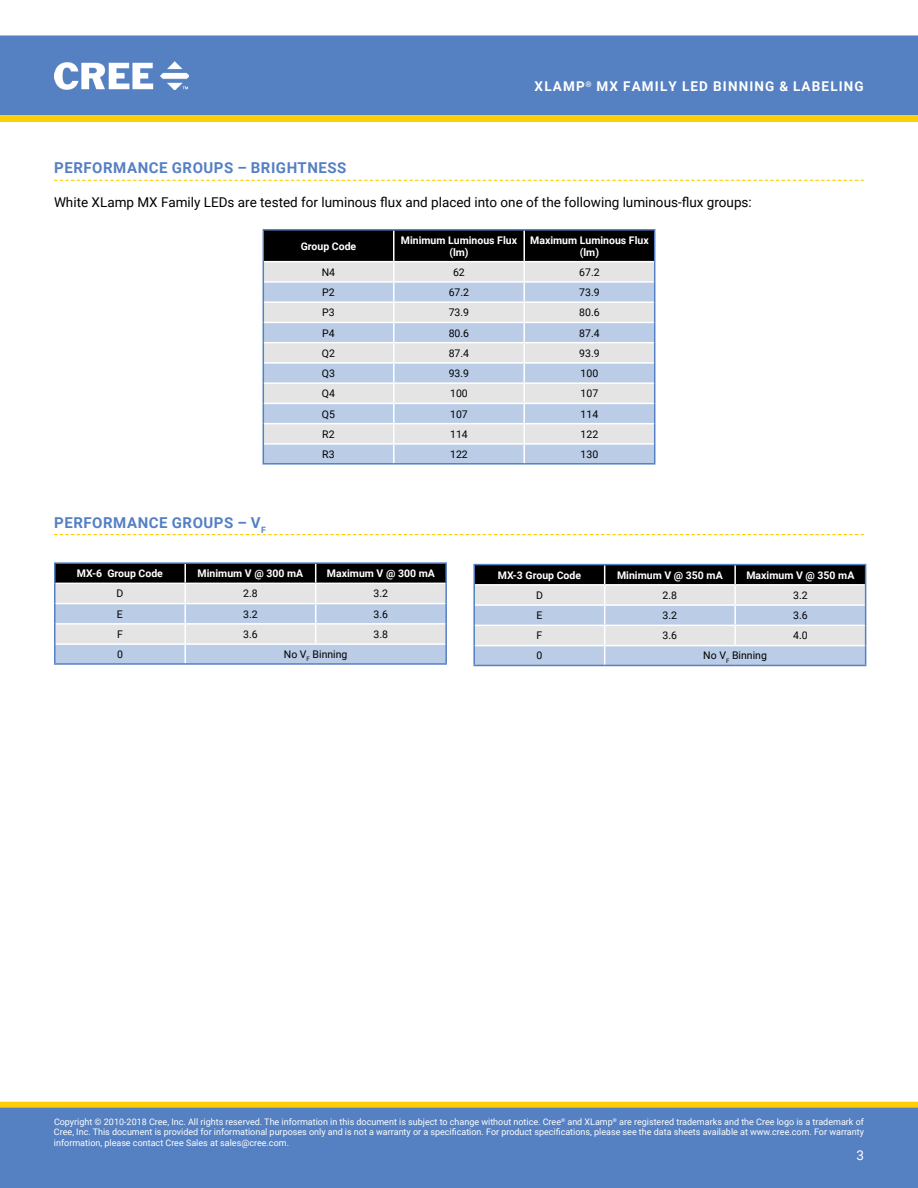
<style>
.page{position:relative;width:918px;height:1188px;background:#fff}
.page>*{position:absolute;margin:0;border:0;box-sizing:border-box;transform-origin:0 0}
.t1{font:700 15px "Roboto";letter-spacing:.035em;color:#5580c3}
.t2{font:13.5px "Roboto";color:#000}
.t3{font:700 13.5px "Roboto";letter-spacing:.085em;color:#fff}
.t4{font:13.5px "Roboto";color:#fff}
.t5{font:10.5px "Roboto";color:#000}
.t6{font:700 10.5px/12px "Roboto";color:#fff;text-align:center}
.t7{font:9px/10.8px "Roboto";color:#fff;text-align:justify}
</style>
<div class="page">
<div style="left:0;top:35px;width:918px;height:80px;background:#5580c1"></div>
<img style="left:55px;top:62px;width:134px;height:28px">
<div style="left:1px;top:1102px;width:916px;height:6px;background:#ffce06"></div>
<div style="left:0;top:1102px;width:918px;height:6px;border:1px solid #ffce06"></div>
<div style="left:0;top:1108px;width:918px;height:80px;background:#5580c1"></div>
<svg style="left:0;top:115px;width:918px;height:7px;background:#fece08"></svg>
<svg style="left:54px;top:180px;width:810px;height:1px"></svg>
<svg style="left:54px;top:534px;width:810px;height:1px"></svg>
<hr style="left:263px;top:229px;width:131px;height:2px;background:#5580c3">
<hr style="left:394px;top:229px;width:130px;height:2px;background:#5580c3">
<hr style="left:524px;top:229px;width:131px;height:2px;background:#5580c3">
<svg style="left:263px;top:230px;width:392px;height:233px;background:#b7bec9"></svg>
<hr style="left:263px;top:463px;width:131px;height:2px;background:#5580c3">
<hr style="left:394px;top:463px;width:130px;height:2px;background:#5580c3">
<hr style="left:524px;top:463px;width:131px;height:2px;background:#5580c3">
<hr style="left:473px;top:564px;width:132px;height:1px;background:#5580c3">
<hr style="left:605px;top:564px;width:130px;height:1px;background:#5580c3">
<hr style="left:735px;top:564px;width:131px;height:1px;background:#5580c3">
<svg style="left:473px;top:565px;width:393px;height:100px;background:#abb1bc"></svg>
<hr style="left:473px;top:665px;width:132px;height:1px;background:#5580c3">
<hr style="left:605px;top:665px;width:130px;height:1px;background:#5580c3">
<hr style="left:735px;top:665px;width:131px;height:1px;background:#5580c3">
<hr style="left:54px;top:562px;width:131px;height:2px;background:#5580c3">
<hr style="left:185px;top:562px;width:131px;height:2px;background:#5580c3">
<hr style="left:316px;top:562px;width:131px;height:2px;background:#5580c3">
<svg style="left:54px;top:563px;width:393px;height:100px;background:#aab1bc"></svg>
<hr style="left:54px;top:663px;width:131px;height:2px;background:#5580c3">
<hr style="left:185px;top:663px;width:131px;height:2px;background:#5580c3">
<hr style="left:316px;top:663px;width:131px;height:2px;background:#5580c3">
<h2 class="t3" style="left:535px;top:77px;width:287px">XLamp<sup>®</sup> MX Family LED Binning &amp; Label</h2>
<h2 class="t3" style="left:839px;top:77px;width:26px">ing</h2>
<h1 class="t1" style="left:54px;top:157px;width:294px">Performance Groups – Brig htness</h1>
<h2 class="t2" style="left:54px;top:192px;width:699px">White XLamp MX Family LEDs are tested for luminous flux and placed into one of the following luminous-flux groups:</h2>
<p class="t6" style="left:301px;top:240px;width:57px">Group Code</p>
<p class="t6" style="left:401px;top:234px;width:118px">Minimum Luminous Flux (lm)</p>
<p class="t6" style="left:530px;top:234px;width:120px">Maximum Luminous Flux (lm)</p>
<p class="t5" style="left:322px;top:265px;width:15px">N4</p>
<p class="t5" style="left:453px;top:265px;width:13px">62</p>
<p class="t5" style="left:579px;top:265px;width:22px">67.2</p>
<p class="t5" style="left:322px;top:285px;width:14px">P2</p>
<p class="t5" style="left:449px;top:285px;width:22px">67.2</p>
<p class="t5" style="left:579px;top:285px;width:22px">73.9</p>
<p class="t5" style="left:322px;top:305px;width:14px">P3</p>
<p class="t5" style="left:449px;top:305px;width:22px">73.9</p>
<p class="t5" style="left:579px;top:305px;width:22px">80.6</p>
<p class="t5" style="left:322px;top:325px;width:14px">P4</p>
<p class="t5" style="left:449px;top:325px;width:22px">80.6</p>
<p class="t5" style="left:579px;top:325px;width:22px">87.4</p>
<p class="t5" style="left:322px;top:346px;width:15px">Q2</p>
<p class="t5" style="left:449px;top:346px;width:22px">87.4</p>
<p class="t5" style="left:579px;top:346px;width:22px">93.9</p>
<p class="t5" style="left:322px;top:366px;width:15px">Q3</p>
<p class="t5" style="left:449px;top:366px;width:22px">93.9</p>
<p class="t5" style="left:581px;top:366px;width:19px">100</p>
<p class="t5" style="left:322px;top:386px;width:15px">Q4</p>
<p class="t5" style="left:450px;top:386px;width:19px">100</p>
<p class="t5" style="left:581px;top:386px;width:19px">107</p>
<p class="t5" style="left:322px;top:406px;width:15px">Q5</p>
<p class="t5" style="left:450px;top:406px;width:19px">107</p>
<p class="t5" style="left:581px;top:406px;width:19px">114</p>
<p class="t5" style="left:322px;top:427px;width:14px">R2</p>
<p class="t5" style="left:450px;top:427px;width:19px">114</p>
<p class="t5" style="left:581px;top:427px;width:19px">122</p>
<p class="t5" style="left:322px;top:447px;width:14px">R3</p>
<p class="t5" style="left:450px;top:447px;width:19px">122</p>
<p class="t5" style="left:581px;top:447px;width:19px">130</p>
<h1 class="t1" style="left:54px;top:512px;width:213px">Performance Groups – V<sub>F</sub></h1>
<p class="t6" style="left:77px;top:567px;width:88px">MX-6 Group Code</p>
<p class="t6" style="left:198px;top:567px;width:107px">Minimum V @ 300 mA</p>
<p class="t6" style="left:327px;top:567px;width:109px">Maximum V @ 300 mA</p>
<p class="t5" style="left:117px;top:586px;width:8px">D</p>
<p class="t5" style="left:243px;top:586px;width:16px">2.8</p>
<p class="t5" style="left:374px;top:586px;width:16px">3.2</p>
<p class="t5" style="left:117px;top:607px;width:6px">E</p>
<p class="t5" style="left:243px;top:607px;width:16px">3.2</p>
<p class="t5" style="left:374px;top:607px;width:16px">3.6</p>
<p class="t5" style="left:117px;top:627px;width:7px">F</p>
<p class="t5" style="left:243px;top:627px;width:16px">3.6</p>
<p class="t5" style="left:374px;top:627px;width:16px">3.8</p>
<p class="t5" style="left:117px;top:647px;width:7px">0</p>
<p class="t5" style="left:284px;top:647px;width:65px">No V<sub>F</sub> Binning</p>
<p class="t6" style="left:498px;top:569px;width:85px">MX-3 Group Code</p>
<p class="t6" style="left:617px;top:569px;width:107px">Minimum V @ 350 mA</p>
<p class="t6" style="left:746px;top:569px;width:109px">Maximum V @ 350 mA</p>
<p class="t5" style="left:536px;top:588px;width:8px">D</p>
<p class="t5" style="left:663px;top:588px;width:16px">2.8</p>
<p class="t5" style="left:793px;top:588px;width:16px">3.2</p>
<p class="t5" style="left:536px;top:608px;width:6px">E</p>
<p class="t5" style="left:663px;top:608px;width:16px">3.2</p>
<p class="t5" style="left:793px;top:608px;width:16px">3.6</p>
<p class="t5" style="left:537px;top:628px;width:7px">F</p>
<p class="t5" style="left:663px;top:628px;width:16px">3.6</p>
<p class="t5" style="left:793px;top:628px;width:16px">4.0</p>
<p class="t5" style="left:536px;top:648px;width:7px">0</p>
<p class="t5" style="left:703px;top:648px;width:65px">No V<sub>F</sub> Binning</p>
<p class="t7" style="left:54px;top:1116px;width:811px">Copyright © 2010-2018 Cree, Inc. All rights reserved. The information in this document is subject to change without notice. Cree<sup>®</sup> and XLamp<sup>®</sup> are registered trademarks and the Cree logo is a trademark of Cree, Inc. This document is provided for informational purposes only and is not a warranty or a specification. For product specifications, please see the data sheets available at www.cree.com. For warranty information, please contact Cree Sales at sales@cree.com.</p>
<h2 class="t4" style="left:856px;top:1145px;width:9px">3</h2>
</div>
